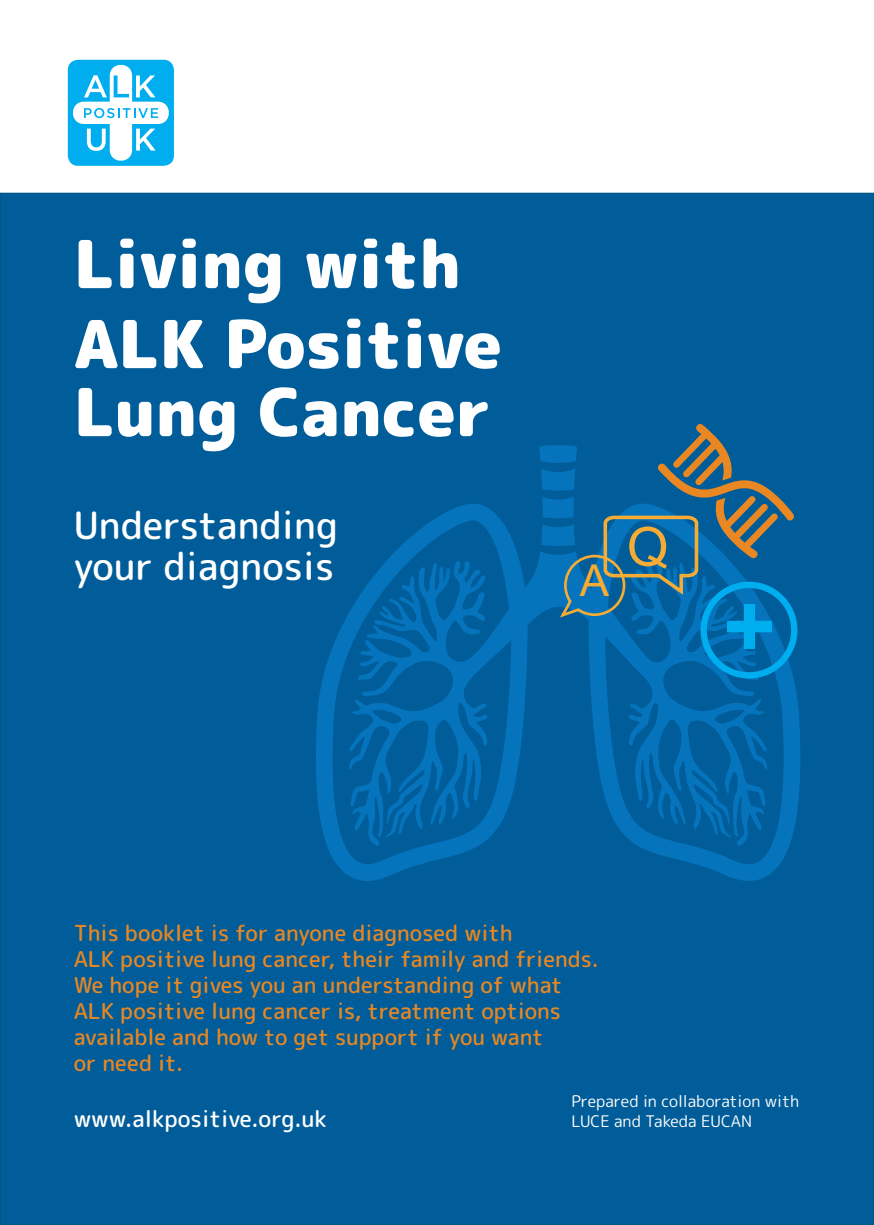
<style>
.page{position:relative;width:874px;height:1225px;background:#fff}
.page>*{position:absolute;margin:0;border:0;box-sizing:border-box;transform-origin:0 0}
.t1{font:700 89.8px "Arial";color:#00aeef}
.t2{font:900 66px/80px "Rounded Mplus 1 c";color:#fff}
.t3{font:53.8px "Arial";color:#f6ac34}
.t4{font:43.8px "Arial";color:#f6ac34}
.t5{font:500 37.8px/41.4px "Rounded Mplus 1 c";color:#fff}
.t6{font:500 22.6px "Rounded Mplus 1 c";color:#fff}
.t7{font:500 22px/26px "Rounded Mplus 1 c";color:#e78723}
.t8{font:16px/20px "Rounded Mplus 1 c";color:#fff}
</style>
<div class="page">
<div style="left:0;top:193px;width:873px;height:1031px;background:#005d99"></div>
<svg style="left:316px;top:504px;width:484px;height:377px"></svg>
<div style="left:700px;top:582px;width:97px;height:96px;border:6px solid #00aeef;border-radius:50%"></div>
<svg style="left:539px;top:424px;width:255px;height:196px"></svg>
<div style="left:68px;top:60px;width:106px;height:106px;background:#00aeef;border-radius:10px"></div>
<svg style="left:69px;top:61px;width:103px;height:103px"></svg>
<h2 class="t2" style="left:74px;top:224px;width:429px">Living with<br>ALK Positive</h2>
<h2 class="t2" style="left:74px;top:372px;width:418px">Lung Cancer</h2>
<h3 class="t5" style="left:74px;top:504px;width:265px">Understanding your diagnosis</h3>
<h3 class="t4" style="left:579px;top:552px;width:31px">A</h3>
<h3 class="t3" style="left:626px;top:511px;width:43px">Q</h3>
<h1 class="t1" style="left:722px;top:567px;width:54px">+</h1>
<p class="t7" style="left:74px;top:920px;width:526px">This booklet is for anyone diagnosed with<br>ALK positive lung cancer, their family and friends.<br>We hope it gives you an understanding of what ALK positive lung cancer is, treatment options available and how to get support if you want<br>or need it.</p>
<p class="t6" style="left:74px;top:1102px;width:254px">www.alkpositive.org.uk</p>
<p class="t8" style="left:571px;top:1091px;width:229px">Prepared in collaboration with<br>LUCE and Takeda EUCAN</p>
</div>
